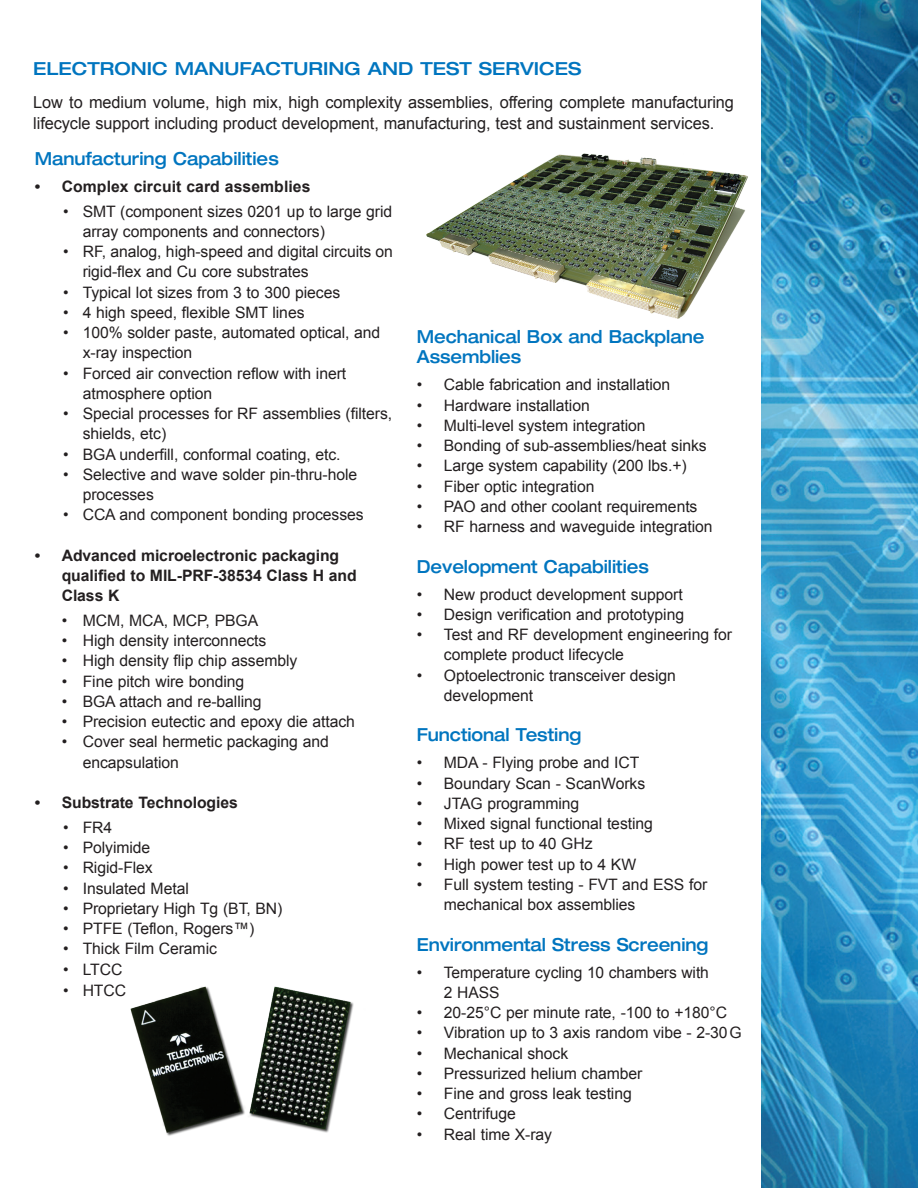
<style>
.page{position:relative;width:918px;height:1188px;background:#fff}
.page>*{position:absolute;margin:0;border:0;box-sizing:border-box;transform-origin:0 0}
.t1{font:500 expanded 18px/20.2px "Helvetica Neue LT Std";letter-spacing:-.005em;color:#0075bf;scale:.9 1}
.t2{font:500 expanded 18px "Helvetica Neue LT Std";letter-spacing:-.005em;color:#0075bf}
.t3{font:16.5px/21px "Arial";letter-spacing:-.005em;color:#231f20}
.t4{font:15.75px/20.2px "Arial";letter-spacing:-.005em;color:#231f20}
.t5{font:700 15.75px/20.2px "Arial";letter-spacing:-.005em;color:#231f20}
</style>
<div class="page">
<img style="left:761px;top:0;width:157px;height:1188px">
<img style="left:427px;top:153px;width:321px;height:166px">
<img style="left:130px;top:986px;width:224px;height:150px">
<p class="t2" style="left:33px;top:58px;width:550px">ELECTRONIC MANUFACTURING AND TEST SERVICES</p>
<p class="t3" style="left:33px;top:91px;width:702px">Low to medium volume, high mix, high complexity assemblies, offering complete manufacturing lifecycle support including product development, manufacturing, test and sustainment services.</p>
<p class="t1" style="left:35px;top:148px;width:273px">Manufacturing Capabilities</p>
<p class="t5" style="left:35px;top:177px;width:277px">• Complex circuit card assemblies</p>
<p class="t4" style="left:83px;top:201px;width:311px;text-indent:-19px">• SMT (component sizes 0201 up to large grid array components and connectors)</p>
<p class="t4" style="left:83px;top:242px;width:312px;text-indent:-19px">• RF, analog, high-speed and digital circuits on rigid-flex and Cu core substrates</p>
<p class="t4" style="left:63px;top:282px;width:279px">• Typical lot sizes from 3 to 300 pieces</p>
<p class="t4" style="left:63px;top:302px;width:243px">• 4 high speed, flexible SMT lines</p>
<p class="t4" style="left:83px;top:323px;width:299px;text-indent:-19px">• 100% solder paste, automated optical, and x-ray inspection</p>
<p class="t4" style="left:83px;top:363px;width:265px;text-indent:-19px">• Forced air convection reflow with inert atmosphere option</p>
<p class="t4" style="left:83px;top:404px;width:311px;text-indent:-19px">• Special processes for RF assemblies (filters, shields, etc)</p>
<p class="t4" style="left:63px;top:444px;width:279px">• BGA underfill, conformal coating, etc.</p>
<p class="t4" style="left:83px;top:464px;width:276px;text-indent:-19px">• Selective and wave solder pin-thru-hole processes</p>
<p class="t4" style="left:63px;top:505px;width:302px">• CCA and component bonding processes</p>
<p class="t5" style="left:62px;top:546px;width:297px;text-indent:-27px">• Advanced microelectronic packaging qualified to MIL-PRF-38534 Class H and<br>Class K</p>
<p class="t4" style="left:62px;top:610px;width:198px">• MCM, MCA, MCP, PBGA</p>
<p class="t4" style="left:62px;top:631px;width:206px">• High density interconnects</p>
<p class="t4" style="left:62px;top:651px;width:237px">• High density flip chip assembly</p>
<p class="t4" style="left:62px;top:671px;width:184px">• Fine pitch wire bonding</p>
<p class="t4" style="left:62px;top:691px;width:201px">• BGA attach and re-balling</p>
<p class="t4" style="left:62px;top:712px;width:295px">• Precision eutectic and epoxy die attach</p>
<p class="t4" style="left:83px;top:732px;width:248px;text-indent:-21px">• Cover seal hermetic packaging and encapsulation</p>
<p class="t5" style="left:35px;top:793px;width:205px">• Substrate Technologies</p>
<p class="t4" style="left:63px;top:817px;width:51px">• FR4</p>
<p class="t4" style="left:63px;top:838px;width:89px">• Polyimide</p>
<p class="t4" style="left:63px;top:858px;width:91px">• Rigid-Flex</p>
<p class="t4" style="left:63px;top:878px;width:127px">• Insulated Metal</p>
<p class="t4" style="left:63px;top:898px;width:221px">• Proprietary High Tg (BT, BN)</p>
<p class="t4" style="left:63px;top:919px;width:193px">• PTFE (Teflon, Rogers™)</p>
<p class="t4" style="left:63px;top:939px;width:155px">• Thick Film Ceramic</p>
<p class="t4" style="left:63px;top:959px;width:61px">• LTCC</p>
<p class="t4" style="left:63px;top:980px;width:64px">• HTCC</p>
<p class="t1" style="left:417px;top:326px;width:321px">Mechanical Box and Backplane<br>Assemblies</p>
<p class="t4" style="left:417px;top:375px;width:255px">• Cable fabrication and installation</p>
<p class="t4" style="left:417px;top:395px;width:174px">• Hardware installation</p>
<p class="t4" style="left:417px;top:415px;width:230px">• Multi-level system integration</p>
<p class="t4" style="left:417px;top:436px;width:291px">• Bonding of sub-assemblies/heat sinks</p>
<p class="t4" style="left:417px;top:456px;width:271px">• Large system capability (200 lbs.+)</p>
<p class="t4" style="left:417px;top:476px;width:179px">• Fiber optic integration</p>
<p class="t4" style="left:417px;top:496px;width:282px">• PAO and other coolant requirements</p>
<p class="t4" style="left:417px;top:517px;width:297px">• RF harness and waveguide integration</p>
<p class="t1" style="left:417px;top:556px;width:259px">Development Capabilities</p>
<p class="t4" style="left:417px;top:584px;width:267px">• New product development support</p>
<p class="t4" style="left:417px;top:604px;width:269px">• Design verification and prototyping</p>
<p class="t4" style="left:444px;top:625px;width:290px;text-indent:-27px">• Test and RF development engineering for complete product lifecycle</p>
<p class="t4" style="left:444px;top:665px;width:234px;text-indent:-27px">• Optoelectronic transceiver design development</p>
<p class="t1" style="left:417px;top:724px;width:184px">Functional Testing</p>
<p class="t4" style="left:417px;top:753px;width:224px">• MDA - Flying probe and ICT</p>
<p class="t4" style="left:417px;top:773px;width:230px">• Boundary Scan - ScanWorks</p>
<p class="t4" style="left:417px;top:793px;width:164px">• JTAG programming</p>
<p class="t4" style="left:417px;top:814px;width:238px">• Mixed signal functional testing</p>
<p class="t4" style="left:417px;top:834px;width:177px">• RF test up to 40 GHz</p>
<p class="t4" style="left:417px;top:854px;width:221px">• High power test up to 4 KW</p>
<p class="t4" style="left:444px;top:874px;width:265px;text-indent:-27px">• Full system testing - FVT and ESS for mechanical box assemblies</p>
<p class="t1" style="left:417px;top:934px;width:325px">Environmental Stress Screening</p>
<p class="t4" style="left:444px;top:962px;width:267px;text-indent:-27px">• Temperature cycling 10 chambers with<br>2 HASS</p>
<p class="t4" style="left:417px;top:1003px;width:312px">• 20-25°C per minute rate, -100 to +180°C</p>
<p class="t4" style="left:417px;top:1023px;width:326px">• Vibration up to 3 axis random vibe - 2-30G</p>
<p class="t4" style="left:417px;top:1043px;width:153px">• Mechanical shock</p>
<p class="t4" style="left:417px;top:1063px;width:227px">• Pressurized helium chamber</p>
<p class="t4" style="left:417px;top:1084px;width:216px">• Fine and gross leak testing</p>
<p class="t4" style="left:417px;top:1104px;width:100px">• Centrifuge</p>
<p class="t4" style="left:417px;top:1124px;width:137px">• Real time X-ray</p>
</div>
